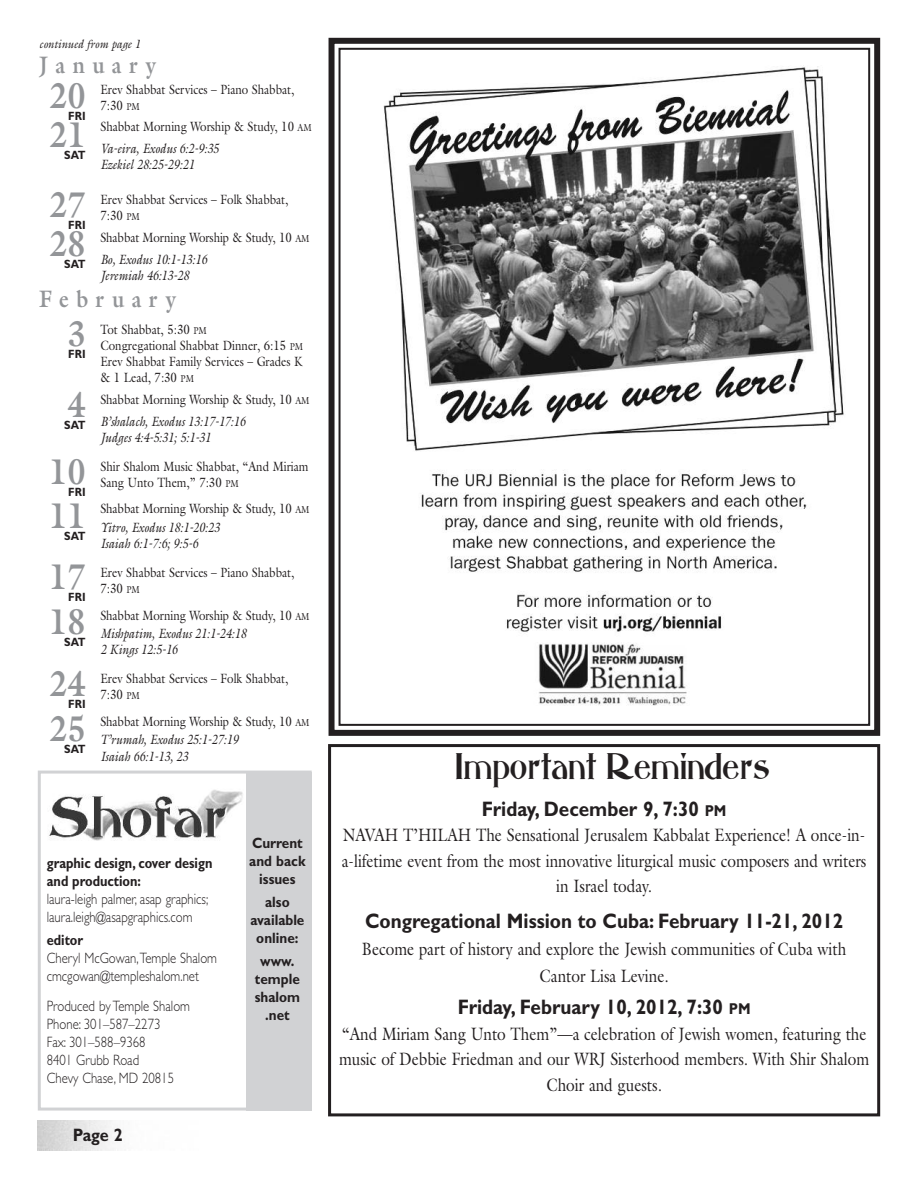
<style>
.page{position:relative;width:918px;height:1188px;background:#fff}
.page>*{position:absolute;margin:0;border:0;box-sizing:border-box;transform-origin:0 0}
.t1{font:700 36px "Galliard";color:#939598;scale:.85 1}
.t2{font:36px "Abbess";color:#231f20;scale:.85 1}
.t3{font:700 24px "Galliard";letter-spacing:.36em;color:#939598;scale:.85 1}
.t4{font:700 21px "Gill Sans";color:#231f20;scale:.9 1}
.t5{font:18px/25.5px "Galliard";color:#231f20;text-align:center;scale:.85 1}
.t6{font:700 18px "Gill Sans";color:#231f20;scale:.9 1}
.t7{font:15px/18px "Gill Sans Light TT";color:#231f20;scale:.85 1}
.t8{font:700 15px/18px "Gill Sans";color:#231f20;text-align:center;scale:.9 1}
.t9{font:700 15px/18px "Gill Sans";color:#231f20;scale:.85 1}
.t10{font:13.5px/16.2px "Galliard";color:#231f20;scale:.85 1}
.t11{font:italic 13.5px "Galliard";color:#231f20;scale:.85 1}
.t12{font:700 12px "Gill Sans";color:#231f20;scale:.9 1}
.t13{font:italic 12px "Galliard";color:#231f20;scale:.9 1}
.s1{font-size:10.2px}
.s2{font-style:italic}
.s3{font-size:15.75px}
</style>
<div class="page">
<div style="left:38px;top:771px;width:274px;height:340px;border:3px solid #d1d2d4"></div>
<img style="left:49px;top:788px;width:198px;height:52px">
<div style="left:247px;top:772px;width:65px;height:339px;background:#d1d2d4"></div>
<div style="left:328px;top:744px;width:552px;height:372px;border:3px solid #231f20"></div>
<img style="left:383px;top:65px;width:461px;height:641px">
<div style="left:329px;top:38px;width:551px;height:698px;border:6px solid #231f20"></div>
<div style="left:339px;top:48px;width:531px;height:678px;border:2px solid #231f20"></div>
<p class="t13" style="left:39px;top:37px;width:114px">continued from page 1</p>
<h2 class="t3" style="left:39px;top:51px;width:139px">January</h2>
<h1 class="t1" style="left:49px;top:74px;width:45px">20</h1>
<p class="t12" style="left:68px;top:111px;width:21px">FRI</p>
<h1 class="t1" style="left:49px;top:113px;width:45px">21</h1>
<p class="t12" style="left:64px;top:150px;width:25px">SAT</p>
<h1 class="t1" style="left:49px;top:184px;width:45px">27</h1>
<p class="t12" style="left:68px;top:221px;width:21px">FRI</p>
<h1 class="t1" style="left:49px;top:223px;width:45px">28</h1>
<p class="t12" style="left:64px;top:260px;width:25px">SAT</p>
<p class="t10" style="left:100px;top:81px;width:230px">Erev Shabbat Services – Piano Shabbat,<br>7:30 <span class="s1">PM</span></p>
<p class="t10" style="left:100px;top:116px;width:250px;line-height:21.6px">Shabbat Morning Worship &amp; Study, 10 <span class="s1">AM<br></span><span class="s2">Va-eira, Exodus 6:2-9:35</span></p>
<p class="t11" style="left:100px;top:157px;width:112px">Ezekiel 28:25-29:21</p>
<p class="t10" style="left:100px;top:191px;width:223px">Erev Shabbat Services – Folk Shabbat,<br>7:30 <span class="s1">PM</span></p>
<p class="t10" style="left:100px;top:227px;width:247px;line-height:21.6px">Shabbat Morning Worship &amp; Study, 10 <span class="s1">AM<br></span><span class="s2">Bo, Exodus 10:1-13:16</span></p>
<p class="t11" style="left:100px;top:267px;width:106px">Jeremiah 46:13-28</p>
<h2 class="t3" style="left:39px;top:285px;width:162px">February</h2>
<h1 class="t1" style="left:67px;top:313px;width:23px">3</h1>
<p class="t12" style="left:68px;top:350px;width:21px">FRI</p>
<h1 class="t1" style="left:67px;top:383px;width:23px">4</h1>
<p class="t12" style="left:64px;top:420px;width:25px">SAT</p>
<h1 class="t1" style="left:49px;top:451px;width:45px">10</h1>
<p class="t12" style="left:68px;top:488px;width:21px">FRI</p>
<h1 class="t1" style="left:49px;top:494px;width:45px">11</h1>
<p class="t12" style="left:64px;top:531px;width:25px">SAT</p>
<h1 class="t1" style="left:49px;top:556px;width:45px">17</h1>
<p class="t12" style="left:68px;top:593px;width:21px">FRI</p>
<h1 class="t1" style="left:49px;top:601px;width:45px">18</h1>
<p class="t12" style="left:64px;top:638px;width:25px">SAT</p>
<h1 class="t1" style="left:49px;top:662px;width:45px">24</h1>
<p class="t12" style="left:68px;top:699px;width:21px">FRI</p>
<h1 class="t1" style="left:49px;top:707px;width:45px">25</h1>
<p class="t12" style="left:64px;top:744px;width:25px">SAT</p>
<p class="t10" style="left:100px;top:321px;width:240px">Tot Shabbat, 5:30 <span class="s1">PM<br></span>Congregational Shabbat Dinner, 6:15 <span class="s1">PM<br></span>Erev Shabbat Family Services – Grades K &amp; 1 Lead, 7:30 <span class="s1">PM</span></p>
<p class="t10" style="left:100px;top:389px;width:247px;line-height:21.6px">Shabbat Morning Worship &amp; Study, 10 <span class="s1">AM<br></span><span class="s2">B’shalach, Exodus 13:17-17:16</span></p>
<p class="t11" style="left:100px;top:429px;width:131px">Judges 4:4-5:31; 5:1-31</p>
<p class="t10" style="left:100px;top:458px;width:246px">Shir Shalom Music Shabbat, “And Miriam<br>Sang Unto Them,” 7:30 <span class="s1">PM</span></p>
<p class="t10" style="left:100px;top:499px;width:247px;line-height:18.5px">Shabbat Morning Worship &amp; Study, 10 <span class="s1">AM<br></span><span class="s2">Yitro, Exodus 18:1-20:23</span></p>
<p class="t11" style="left:100px;top:535px;width:116px">Isaiah 6:1-7:6; 9:5-6</p>
<p class="t10" style="left:100px;top:564px;width:230px">Erev Shabbat Services – Piano Shabbat,<br>7:30 <span class="s1">PM</span></p>
<p class="t10" style="left:100px;top:606px;width:247px;line-height:18.5px">Shabbat Morning Worship &amp; Study, 10 <span class="s1">AM<br></span><span class="s2">Mishpatim, Exodus 21:1-24:18</span></p>
<p class="t11" style="left:100px;top:642px;width:92px">2 Kings 12:5-16</p>
<p class="t10" style="left:100px;top:670px;width:223px">Erev Shabbat Services – Folk Shabbat,<br>7:30 <span class="s1">PM</span></p>
<p class="t10" style="left:100px;top:712px;width:247px;line-height:18.5px">Shabbat Morning Worship &amp; Study, 10 <span class="s1">AM<br></span><span class="s2">T’rumah, Exodus 25:1-27:19</span></p>
<p class="t11" style="left:100px;top:748px;width:105px">Isaiah 66:1-13, 23</p>
<p class="t9" style="left:47px;top:855px;width:196px">graphic design, cover design and production:</p>
<p class="t7" style="left:47px;top:890px;width:192px">laura-leigh palmer, asap graphics; laura.leigh@asapgraphics.com</p>
<p class="t9" style="left:47px;top:932px;width:44px">editor</p>
<p class="t7" style="left:47px;top:949px;width:202px">Cheryl McGowan,Temple Shalom cmcgowan@templeshalom.net</p>
<p class="t7" style="left:47px;top:997px;width:170px">Produced by Temple Shalom<br>Phone: 301–587–2273<br>Fax: 301–588–9368<br>8401 Grubb Road<br>Chevy Chase, MD 20815</p>
<h3 class="t6" style="left:73px;top:1128px;width:57px">Page 2</h3>
<p class="t8" style="left:249px;top:835px;width:64px">Current and back issues</p>
<p class="t8" style="left:250px;top:894px;width:62px">also available online:</p>
<p class="t8" style="left:255px;top:954px;width:52px">www. temple shalom .net</p>
<h1 class="t2" style="left:455px;top:746px;width:372px">Important Reminders</h1>
<h3 class="t4" style="left:482px;top:801px;width:273px">Friday, December 9, 7:30 <span class="s3">PM</span></h3>
<h3 class="t5" style="left:342px;top:822px;width:619px">NAVAH T’HILAH The Sensational Jerusalem Kabbalat Experience! A once-in&shy;a-lifetime event from the most innovative liturgical music composers and writers in Israel today.</h3>
<h3 class="t4" style="left:365px;top:913px;width:533px">Congregational Mission to Cuba: February 11-21, 2012</h3>
<h3 class="t5" style="left:362px;top:935px;width:571px;line-height:27px">Become part of history and explore the Jewish communities of Cuba with<br>Cantor Lisa Levine.</h3>
<h3 class="t4" style="left:458px;top:999px;width:327px">Friday, February 10, 2012, 7:30 <span class="s3">PM</span></h3>
<h3 class="t5" style="left:339px;top:1021px;width:625px">“And Miriam Sang Unto Them”—a celebration of Jewish women, featuring the music of Debbie Friedman and our WRJ Sisterhood members. With Shir Shalom<br>Choir and guests.</h3>
</div>
